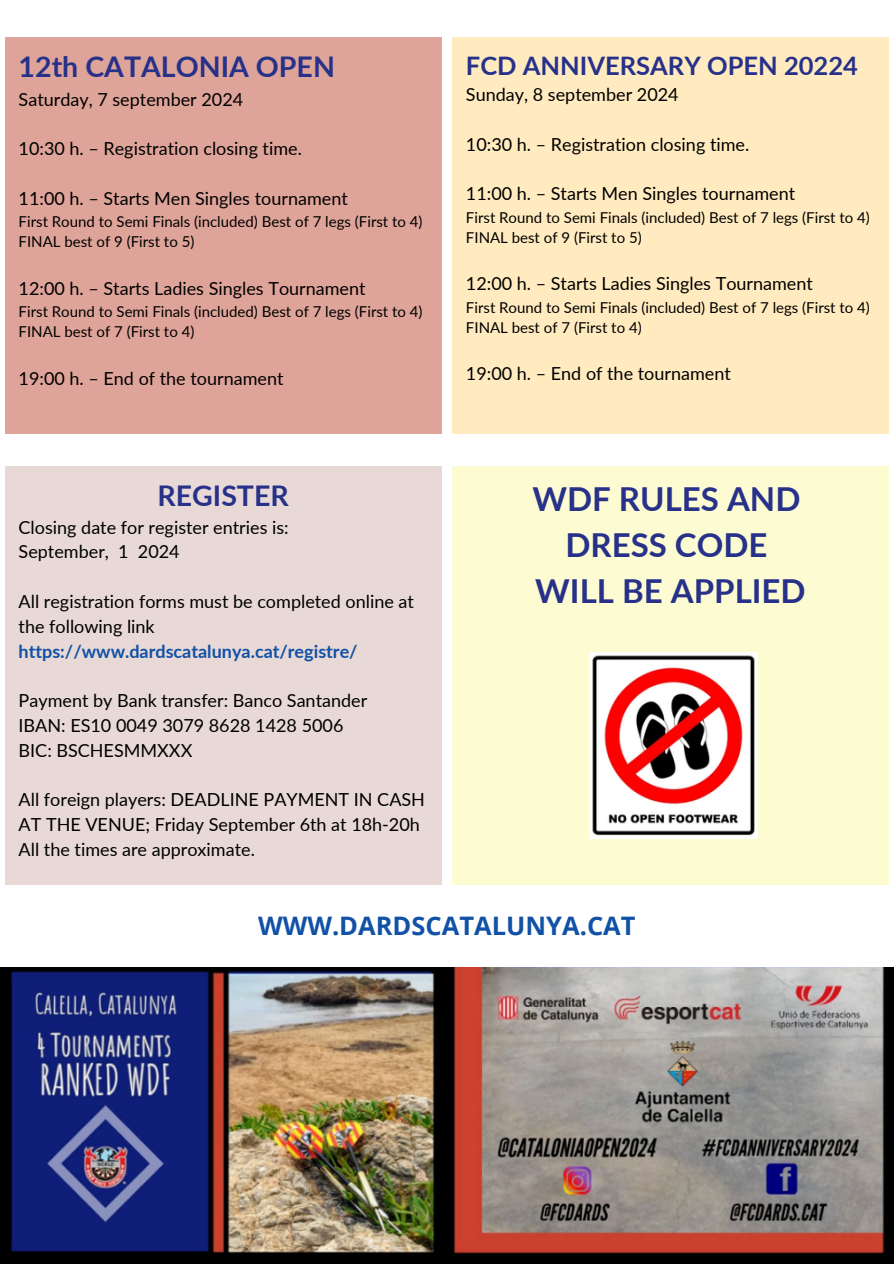
<style>
.page{position:relative;width:894px;height:1264px;background:#fff}
.page>*{position:absolute;margin:0;border:0;box-sizing:border-box;transform-origin:0 0}
.t1{font:700 33px "Lato";color:#273189}
.t2{font:700 28.5px "Lato";color:#273189}
.t3{font:700 25.5px "Lato";color:#273189}
.t4{font:700 25.5px "Open Sans";color:#1151a6}
.t5{font:18px/24.8px "Lato";color:#000}
.t6{font:15px "Lato";color:#000}
.s1{font-weight:700;color:#1151a6}
</style>
<div class="page">
<div style="left:5px;top:465px;width:436px;height:419px;background:#e8d9d6"></div>
<div style="left:452px;top:465px;width:436px;height:419px;background:#fdfbd2"></div>
<div style="left:5px;top:37px;width:436px;height:396px;background:#dfa499"></div>
<div style="left:452px;top:37px;width:436px;height:396px;background:#ffebbf"></div>
<img style="left:0;top:967px;width:893px;height:296px">
<img style="left:589px;top:652px;width:168px;height:186px">
<p class="t2" style="left:19px;top:49px;width:318px">12th CATALONIA OPEN</p>
<p class="t5" style="left:19px;top:86px;width:226px">Saturday, 7 september 2024</p>
<p class="t5" style="left:19px;top:136px;width:285px">10:30 h. – Registration closing time.</p>
<p class="t5" style="left:19px;top:185px;width:330px">11:00 h. – Starts Men Singles tournament</p>
<p class="t6" style="left:19px;top:212px;width:405px">First Round to Semi Finals (included) Best of 7 legs (First to 4)</p>
<p class="t6" style="left:19px;top:232px;width:177px">FINAL best of 9 (First to 5)</p>
<p class="t5" style="left:19px;top:275px;width:348px">12:00 h. – Starts Ladies Singles Tournament</p>
<p class="t6" style="left:19px;top:302px;width:405px">First Round to Semi Finals (included) Best of 7 legs (First to 4)</p>
<p class="t6" style="left:19px;top:322px;width:177px">FINAL best of 7 (First to 4)</p>
<p class="t5" style="left:19px;top:365px;width:266px">19:00 h. – End of the tournament</p>
<p class="t2" style="left:157px;top:477px;width:133px">REGISTER</p>
<p class="t5" style="left:19px;top:514px;width:271px">Closing date for register entries is:</p>
<p class="t5" style="left:19px;top:539px;width:163px">September, 1 2024</p>
<p class="t5" style="left:19px;top:588px;width:397px">All registration forms must be completed online at the following link <span class="s1">https://www.dardscatalunya.cat/registre/</span></p>
<p class="t5" style="left:19px;top:687px;width:350px">Payment by Bank transfer: Banco Santander</p>
<p class="t5" style="left:19px;top:712px;width:326px">IBAN: ES10 0049 3079 8628 1428 5006</p>
<p class="t5" style="left:19px;top:737px;width:175px">BIC: BSCHESMMXXX</p>
<p class="t5" style="left:19px;top:786px;width:408px">All foreign players: DEADLINE PAYMENT IN CASH<br>AT THE VENUE; Friday September 6th at 18h-20h<br>All the times are approximate.</p>
<p class="t3" style="left:466px;top:50px;width:393px">FCD ANNIVERSARY OPEN 20224</p>
<p class="t5" style="left:466px;top:82px;width:214px">Sunday, 8 september 2024</p>
<p class="t5" style="left:466px;top:131px;width:285px">10:30 h. – Registration closing time.</p>
<p class="t5" style="left:466px;top:181px;width:330px">11:00 h. – Starts Men Singles tournament</p>
<p class="t6" style="left:466px;top:208px;width:405px">First Round to Semi Finals (included) Best of 7 legs (First to 4)</p>
<p class="t6" style="left:466px;top:228px;width:177px">FINAL best of 9 (First to 5)</p>
<p class="t5" style="left:466px;top:271px;width:348px">12:00 h. – Starts Ladies Singles Tournament</p>
<p class="t6" style="left:466px;top:298px;width:405px">First Round to Semi Finals (included) Best of 7 legs (First to 4)</p>
<p class="t6" style="left:466px;top:318px;width:177px">FINAL best of 7 (First to 4)</p>
<p class="t5" style="left:466px;top:361px;width:266px">19:00 h. – End of the tournament</p>
<p class="t1" style="left:532px;top:478px;width:269px">WDF RULES AND</p>
<p class="t1" style="left:565px;top:524px;width:204px">DRESS CODE</p>
<p class="t1" style="left:535px;top:570px;width:272px">WILL BE APPLIED</p>
<p class="t4" style="left:258px;top:908px;width:379px">WWW.DARDSCATALUNYA.CAT</p>
</div>
